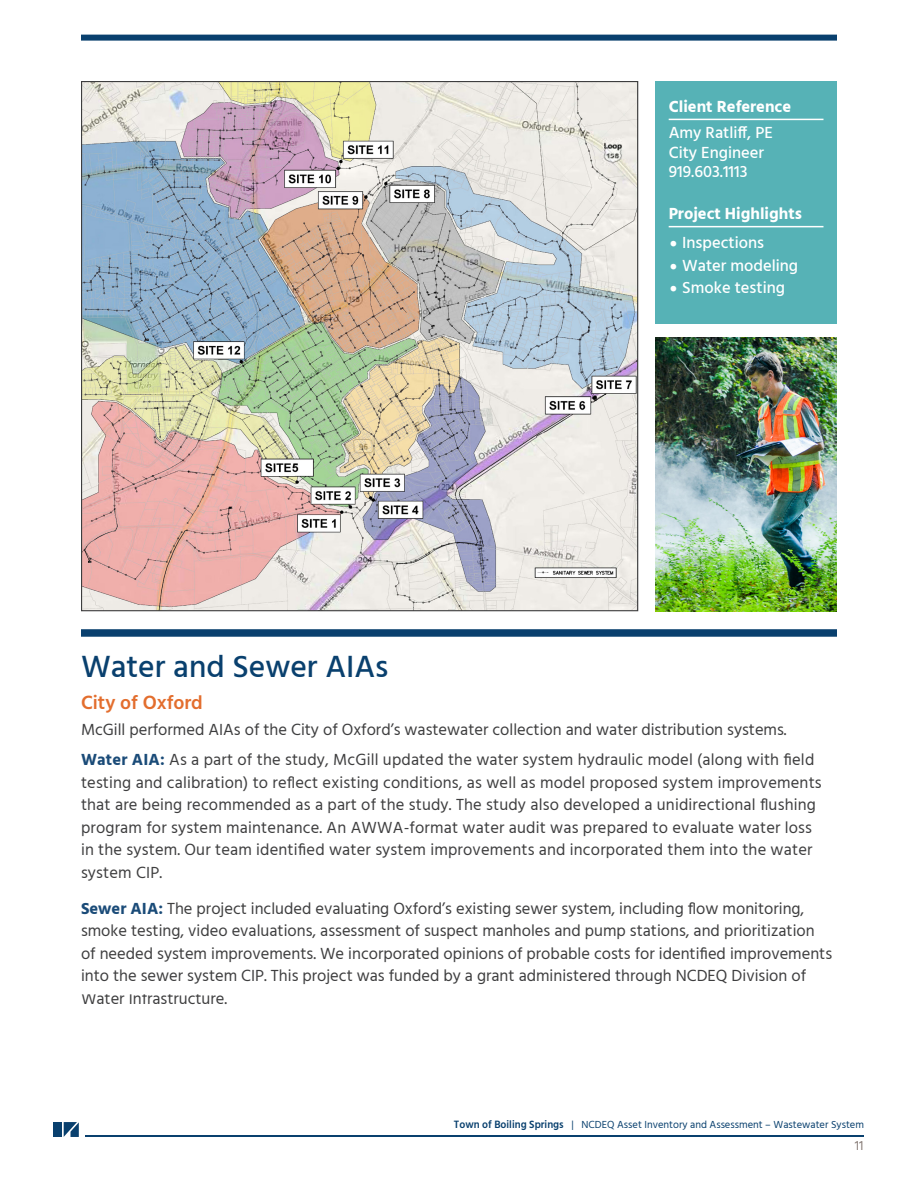
<style>
.page{position:relative;width:918px;height:1188px;background:#fff}
.page>*{position:absolute;margin:0;border:0;box-sizing:border-box;transform-origin:0 0}
.Headline_1_BLUE{font:500 31.5px "Hind";color:#09406e}
.Headline_2_Orange{font:600 19.5px "Hind";color:#e36e2e}
.Body_Text{font:16.5px/22.5px "Hind";color:#3e3e3f}
.Body_Text_WHITE{font:500 16.5px/19.5px "Hind";color:#fff}
.Body_Text-2{font:700 16.5px "Hind";color:#fff}
.Headline_4_White_Und{font:700 16.5px "Hind";color:#fff}
.t1{font:13.5px "Hind";color:#867b76}
.t2{font:10.5px "Hind";color:#09406e}
.s1{font-weight:400;font-size:21px}
.s2{font-weight:700;color:#1a4b78}
.s3{font-weight:600;font-size:10.95px}
</style>
<div class="page">
<img style="left:53px;top:34px;width:811px;height:1103px">
<p class="Headline_4_White_Und" style="left:669px;top:97px;width:124px">Client Reference</p>
<p class="Body_Text_WHITE" style="left:669px;top:124px;width:106px">Amy Ratliff, PE<br>City Engineer<br>919.603.1113</p>
<p class="Body_Text-2" style="left:669px;top:204px;width:135px">Project Highlights</p>
<p class="Body_Text_WHITE" style="left:669px;top:234px;width:97px"><span class="s1">•</span> Inspections</p>
<p class="Body_Text_WHITE" style="left:669px;top:257px;width:131px"><span class="s1">•</span> Water modeling</p>
<p class="Body_Text_WHITE" style="left:669px;top:279px;width:118px"><span class="s1">•</span> Smoke testing</p>
<p class="Headline_1_BLUE" style="left:81px;top:645px;width:309px">Water and Sewer AIAs</p>
<p class="Headline_2_Orange" style="left:81px;top:689px;width:123px">City of Oxford</p>
<p class="Body_Text" style="left:81px;top:720px;width:707px">McGill performed AIAs of the City of Oxford’s wastewater collection and water distribution systems.</p>
<p class="Body_Text" style="left:81px;top:750px;width:742px"><span class="s2">Water AIA:</span> As a part of the study, McGill updated the water system hydraulic model (along with field testing and calibration) to reflect existing conditions, as well as model proposed system improvements that are being recommended as a part of the study. The study also developed a unidirectional flushing program for system maintenance. An AWWA-format water audit was prepared to evaluate water loss in the system. Our team identified water system improvements and incorporated them into the water system CIP.</p>
<p class="Body_Text" style="left:81px;top:898px;width:753px"><span class="s2">Sewer AIA:</span> The project included evaluating Oxford’s existing sewer system, including flow monitoring, smoke testing, video evaluations, assessment of suspect manholes and pump stations, and prioritization of needed system improvements. We incorporated opinions of probable costs for identified improvements into the sewer system CIP. This project was funded by a grant administered through NCDEQ Division of Water Infrastructure.</p>
<p class="t2" style="left:454px;top:1118px;width:412px"><span class="s3">Town of Boiling Springs</span> | NCDEQ Asset Inventory and Assessment – Wastewater System</p>
<p class="t1" style="left:855px;top:1136px;width:10px">11</p>
</div>
